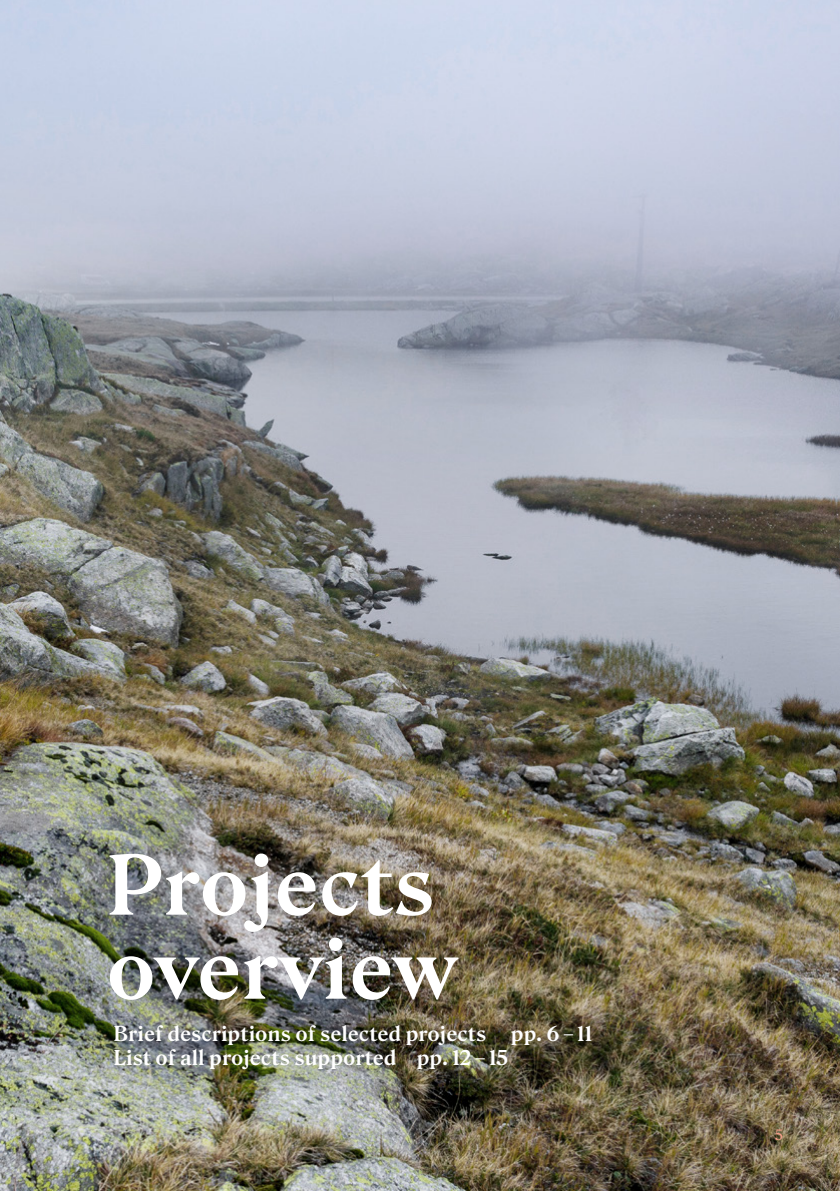
<style>
.page{position:relative;width:840px;height:1191px;background:#fff}
.page>*{position:absolute;margin:0;border:0;box-sizing:border-box;transform-origin:0 0}
.t1{font:700 80px/84px "Roslindale Text";color:#fff}
.t2{font:700 20px/24px "Roslindale Text";color:#fff}
.t3{font:14px "Roslindale Text";color:#f49f8b}
</style>
<div class="page">
<img style="left:0;top:0;width:839px;height:1191px">
<h1 class="t1" style="left:106px;top:836px;width:352px">Projects overview</h1>
<p class="t2" style="left:113px;top:1020px;width:480px">Brief descriptions of selected projects pp. 6 – 11<br>List of all projects supported pp. 12 – 15</p>
<p class="t3" style="left:774px;top:1123px;width:9px">5</p>
</div>
